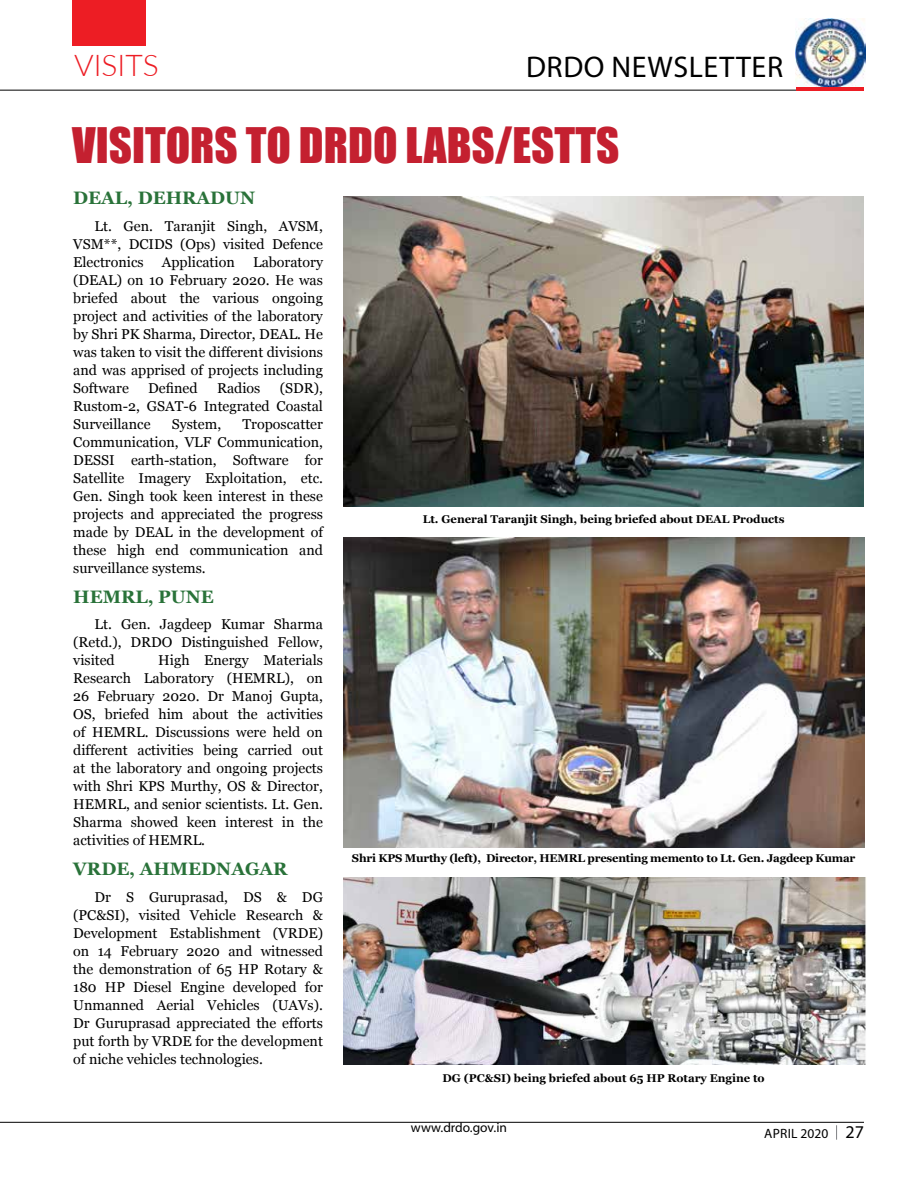
<style>
.page{position:relative;width:918px;height:1188px;background:#fff}
.page>*{position:absolute;margin:0;border:0;box-sizing:border-box;transform-origin:0 0}
.t1{font:45px "Impact";color:#c42030}
.t2{font:30px "Myriad Pro";letter-spacing:.02em;color:#000}
.t3{font:300 30px "Lato";color:#ed1d24}
.t4{font:700 18px "Georgia";color:#297239}
.t5{font:18px "Myriad Pro";color:#000}
.t6{font:14.25px/18px "Georgia";color:#000;text-align:justify}
.t7{font:13.5px "Myriad Pro";color:#000}
.t8{font:13.5px "Myriad Pro";letter-spacing:.02em;color:#000}
.t9{font:700 11.25px "Georgia";color:#000}
.t10{font:700 11.25px "Georgia";letter-spacing:-.02em;color:#000}
</style>
<div class="page">
<hr style="left:0;top:90px;width:864px;height:1px;background:#000">
<hr style="left:0;top:1122px;width:864px;height:1px;background:#000">
<svg style="left:836px;top:1125px;width:1px;height:15px"></svg>
<div style="left:72px;top:0;width:74px;height:46px;background:#ed1d24"></div>
<hr style="left:796px;top:87px;width:68px;height:3px;background:#ed1d24">
<img style="left:796px;top:18px;width:69px;height:69px">
<img style="left:343px;top:196px;width:521px;height:311px">
<img style="left:343px;top:537px;width:522px;height:310px">
<img style="left:343px;top:877px;width:523px;height:188px">
<h2 class="t3" style="left:74px;top:44px;width:86px">Visits</h2>
<h2 class="t2" style="left:526px;top:48px;width:256px">DRDO newsletter</h2>
<h1 class="t1" style="left:72px;top:111px;width:252px">VISITORS TO DRDO</h1>
<h1 class="t1" style="left:406px;top:111px;width:215px">LABS/ESTTS</h1>
<p class="t4" style="left:73px;top:188px;width:95px">DEAL, Dehrad</p>
<p class="t4" style="left:225px;top:188px;width:32px">un</p>
<p class="t6" style="left:73px;top:217px;width:251px;text-indent:21px">Lt. Gen. Taranjit Singh, AVSM, VSM**, DCIDS (Ops) visited Defence Electronics</p>
<p class="t6" style="left:73px;top:253px;width:251px;text-indent:180px">Laboratory (DEAL) on 10 February 2020. He was briefed about the various ongoing project and activities of the laboratory by Shri PK Sharma, Director, DEAL. He was taken to visit the different divisions and was apprised of projects including Software</p>
<p class="t6" style="left:162px;top:253px;width:74px">Application</p>
<p class="t6" style="left:148px;top:379px;width:51px">Defined</p>
<p class="t6" style="left:217px;top:379px;width:45px">Radios</p>
<p class="t6" style="left:73px;top:379px;width:251px;text-indent:207px">(SDR), Rustom-2, GSAT-6 Integrated Coastal Surveillance</p>
<p class="t6" style="left:172px;top:415px;width:51px">System,</p>
<p class="t6" style="left:73px;top:415px;width:251px;text-indent:169px">Troposcatter Communication, VLF Communication, DESSI earth-station, Software for Satellite Imagery Exploitation, etc.<br>Gen. Singh took keen interest in these projects and appreciated the progress made by DEAL in the development of these high end communication and surveillance systems.</p>
<p class="t4" style="left:73px;top:586px;width:140px">HEMRL, Pune</p>
<p class="t6" style="left:73px;top:615px;width:251px;text-indent:21px">Lt. Gen. Jagdeep Kumar Sharma (Retd.), DRDO Distinguished Fellow, visited</p>
<p class="t6" style="left:73px;top:651px;width:251px;text-indent:85px">High Energy Materials Research Laboratory (HEMRL), on 26 February 2020. Dr Manoj Gupta, OS, briefed him about the activities of HEMRL. Discussions were held on different activities being carried out at the laboratory and ongoing projects with Shri KPS Murthy, OS &amp; Director, HEMRL, and senior scientists. Lt. Gen.<br>Sharma showed keen interest in the activities of HEMRL.</p>
<p class="t4" style="left:73px;top:859px;width:97px">VRDE, Ahmed</p>
<p class="t4" style="left:216px;top:859px;width:31px">nagar</p>
<p class="t6" style="left:73px;top:888px;width:251px;text-indent:21px">Dr S Guruprasad, DS &amp; DG (PC&amp;SI), visited Vehicle Research &amp; Development Establishment (VRDE) on 14 February 2020 and witnessed the demonstration of 65 HP Rotary &amp; 180 HP Diesel Engine developed for Unmanned Aerial Vehicles (UAVs).<br>Dr Guruprasad appreciated the efforts put forth by VRDE for the development of niche vehicles technologies.</p>
<p class="t9" style="left:423px;top:512px;width:363px">Lt. General Taranjit Singh, being briefed about DEAL Products</p>
<p class="t10" style="left:352px;top:852px;width:505px">Shri KPS Murthy (left), Director, HEMRL presenting memento to Lt. Gen. Jagdeep Kumar</p>
<p class="t9" style="left:443px;top:1071px;width:324px">DG (PC&amp;SI) being briefed about 65 HP Rotary Engine to</p>
<p class="t7" style="left:411px;top:1119px;width:98px">www.drdo.gov.in</p>
<p class="t8" style="left:764px;top:1125px;width:66px">APRIL 2020</p>
<p class="t5" style="left:846px;top:1121px;width:20px">27</p>
</div>
